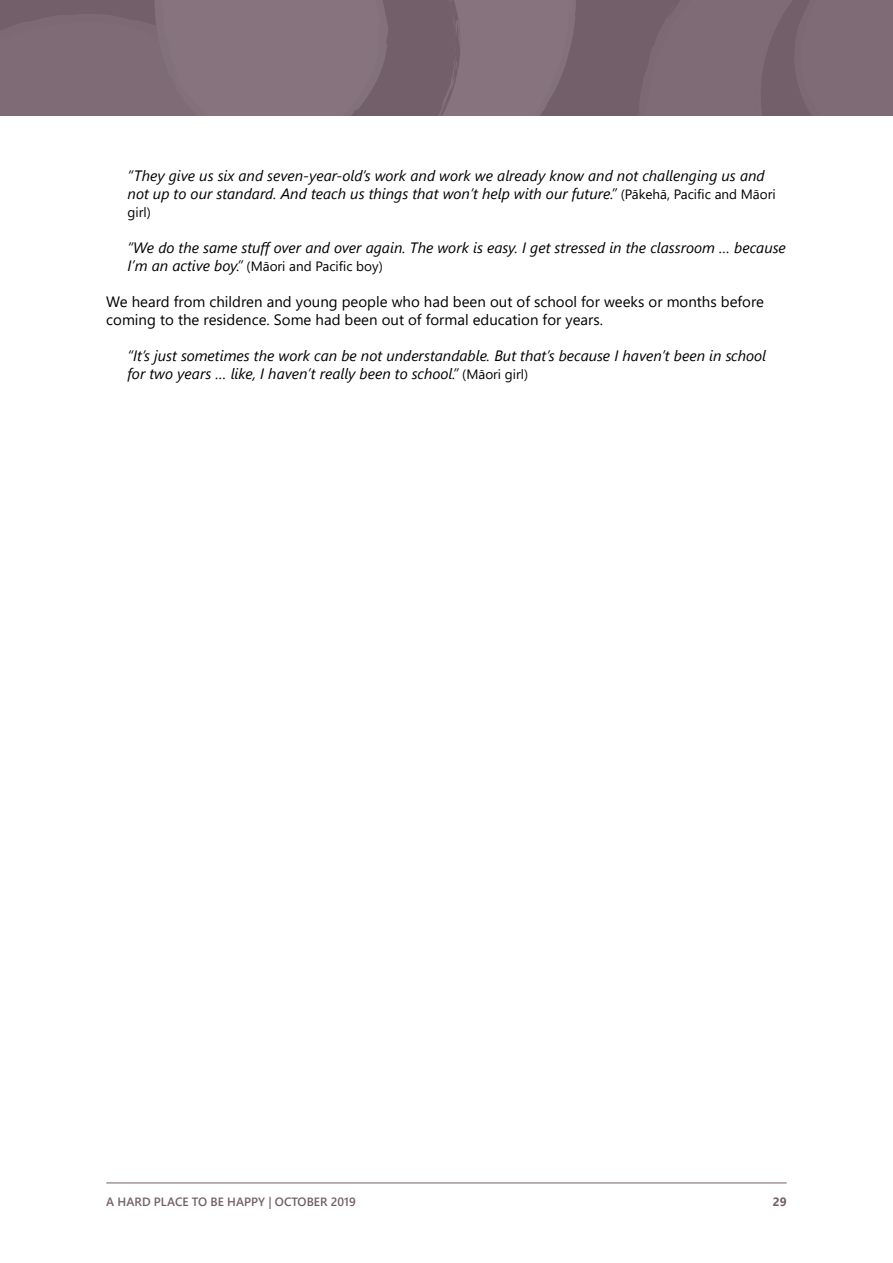
<style>
.page{position:relative;width:893px;height:1263px;background:#fff}
.page>*{position:absolute;margin:0;border:0;box-sizing:border-box;transform-origin:0 0}
.t1{font:italic 15px/18px "Segoe UI";color:#000}
.t2{font:15px/18px "Segoe UI";color:#000}
.t3{font:13.5px "Segoe UI";color:#000}
.t4{font:600 12px "Segoe UI";color:#735f69}
.t5{font:700 12px "Segoe UI";color:#735f69}
.s1{font-style:normal;font-size:13.5px}
.s2{font-style:italic;font-size:15px}
</style>
<div class="page">
<div style="left:0;top:0;width:893px;height:116px;background:#735f69"></div>
<svg style="left:645px;top:0;width:248px;height:116px"></svg>
<div style="left:0;top:21px;width:154px;height:95px;background:#7f6b75"></div>
<svg style="left:154px;top:0;width:422px;height:116px;fill:#87737e"></svg>
<svg style="left:444px;top:0;width:17px;height:72px"></svg>
<svg style="left:436px;top:78px;width:20px;height:38px"></svg>
<hr style="left:106px;top:1182px;width:681px;height:1px;background:#735f69">
<p class="t1" style="left:128px;top:164px;width:650px">“They give us six and seven-year-old’s work and work we already know and not challenging us and not up to our standard. And teach us things that won’t help with our future.” <span class="s1">(Pākehā, Pacific and Māori</span></p>
<p class="t3" style="left:128px;top:199px;width:25px">girl)</p>
<p class="t1" style="left:128px;top:236px;width:660px">“We do the same stuff over and over again. The work is easy. I get stressed in the classroom … because</p>
<p class="t3" style="left:128px;top:253px;width:257px"><span class="s2">I’m an active boy.”</span> (Māori and Pacific boy)</p>
<p class="t2" style="left:106px;top:291px;width:659px">We heard from children and young people who had been out of school for weeks or months before coming to the residence. Some had been out of formal education for years.</p>
<p class="t1" style="left:128px;top:344px;width:640px">“It’s just sometimes the work can be not understandable. But that’s because I haven’t been in school for two years … like, I haven’t really been to school.” <span class="s1">(Māori girl)</span></p>
<p class="t4" style="left:106px;top:1190px;width:251px">A HARD PLACE TO BE HAPPY | OCTOBER 2019</p>
<p class="t5" style="left:773px;top:1190px;width:15px">29</p>
</div>
